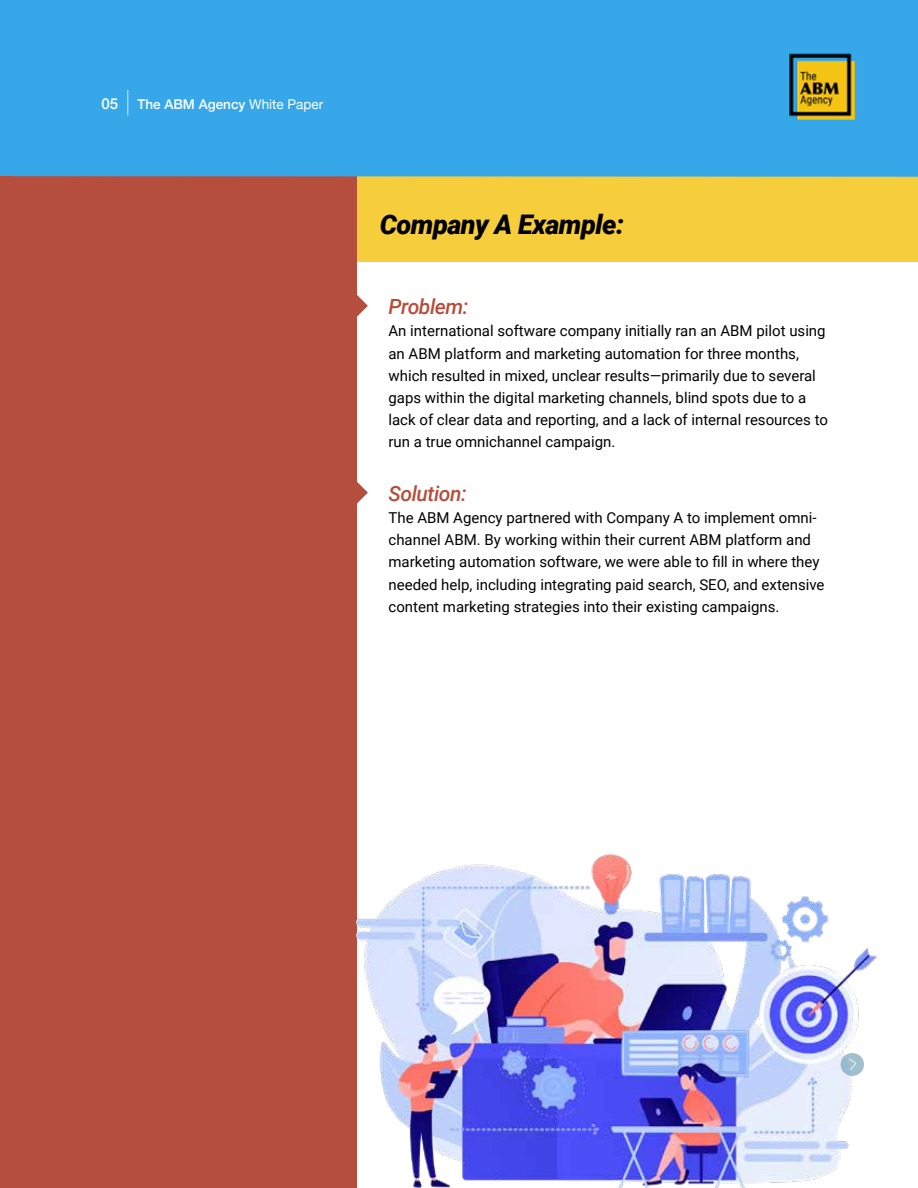
<style>
.page{position:relative;width:918px;height:1188px;background:#fff}
.page>*{position:absolute;margin:0;border:0;box-sizing:border-box;transform-origin:0 0}
.t1{font:italic 900 27px "Roboto";letter-spacing:-.02em;color:#000}
.t2{font:italic 500 21px "Roboto";letter-spacing:-.02em;color:#b54e3d}
.t3{font:15px/22.2px "Roboto";color:#000}
.t4{font:500 15px "Helvetica Neue";color:#fff}
.t5{font:500 13.5px "Helvetica Neue";color:#fff}
.s1{font-weight:400}
</style>
<div class="page">
<div style="left:235px;top:177px;width:683px;height:85px;background:#f6cd3b"></div>
<div style="left:0;top:176px;width:356px;height:1012px;background:#b54e3d"></div>
<div style="left:0;top:0;width:918px;height:177px;background:#36a7e9"></div>
<svg style="left:127px;top:90px;width:1px;height:25px"></svg>
<img style="left:356px;top:828px;width:521px;height:360px">
<div style="left:0;top:176px;width:13px;height:1012px;background:#b54e3d"></div>
<div style="left:841px;top:1053px;width:23px;height:23px;background:#a0c0d0;border-radius:50%"></div>
<svg style="left:848px;top:1058px;width:9px;height:12px"></svg>
<img style="left:786px;top:49px;width:70px;height:72px">
<svg style="left:356px;top:478px;width:12px;height:29px"></svg>
<svg style="left:356px;top:291px;width:12px;height:29px"></svg>
<p class="t4" style="left:101px;top:91px;width:18px">05</p>
<p class="t5" style="left:137px;top:93px;width:187px">The ABM Agency <span class="s1">White Paper</span></p>
<h1 class="t1" style="left:380px;top:206px;width:246px">Company A Example:</h1>
<h2 class="t2" style="left:388px;top:292px;width:81px">Problem:</h2>
<p class="t3" style="left:388px;top:319px;width:441px">An international software company initially ran an ABM pilot using an ABM platform and marketing automation for three months, which resulted in mixed, unclear results—primarily due to several gaps within the digital marketing channels, blind spots due to a lack of clear data and reporting, and a lack of internal resources to run a true omnichannel campaign.</p>
<h2 class="t2" style="left:388px;top:479px;width:80px">Solution:</h2>
<p class="t3" style="left:388px;top:506px;width:438px">The ABM Agency partnered with Company A to implement omni&shy;channel ABM. By working within their current ABM platform and marketing automation software, we were able to fill in where they needed help, including integrating paid search, SEO, and extensive content marketing strategies into their existing campaigns.</p>
</div>
